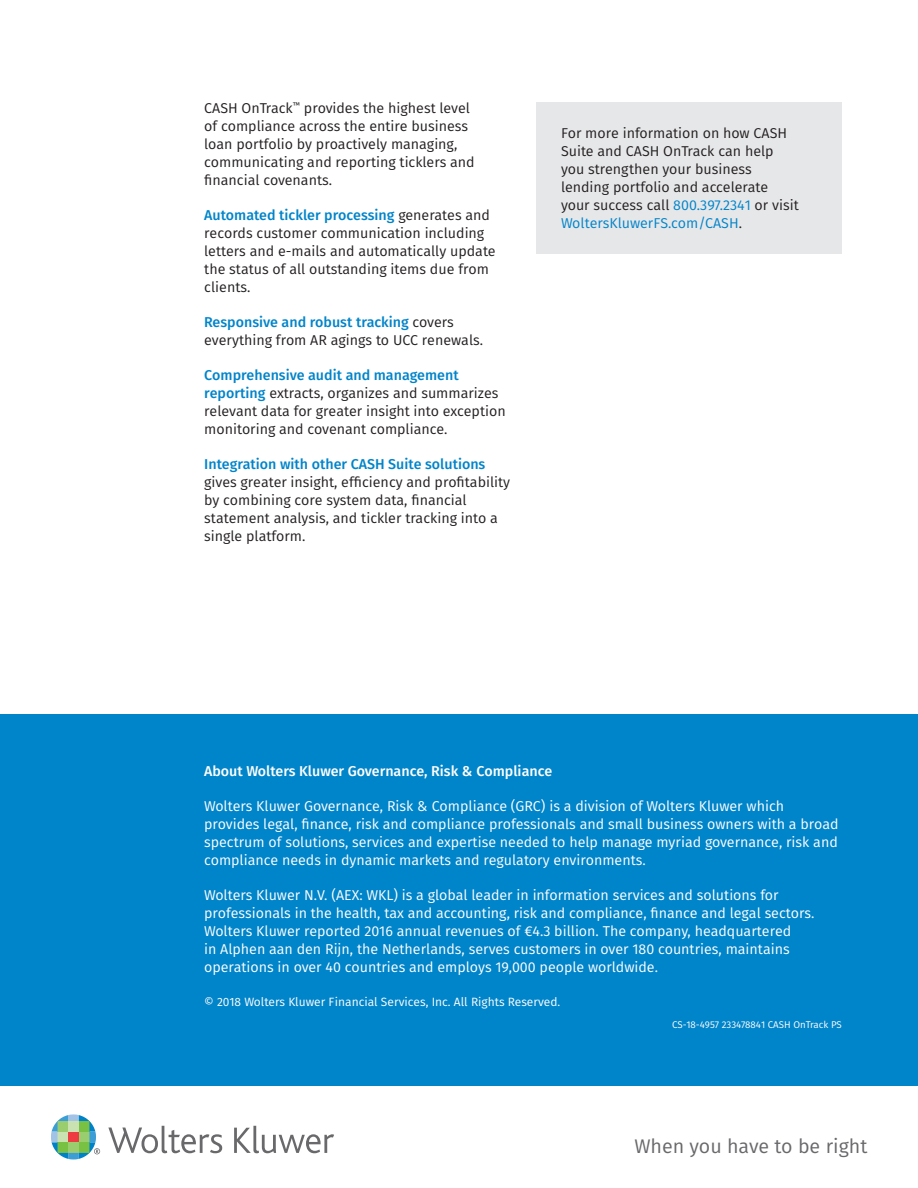
<style>
.page{position:relative;width:918px;height:1188px;background:#fff}
.page>*{position:absolute;margin:0;border:0;box-sizing:border-box;transform-origin:0 0}
.t1{font:19.65px "Fira Sans";color:#69696c}
.Text{font:14.25px/18px "Fira Sans";color:#231f20}
.Text-2{font:14.25px/18px "Fira Sans";color:#fff}
.Text-3{font:500 14.25px "Fira Sans";color:#fff}
.Copyright{font:12px "Fira Sans";color:#fff}
.Product_Number{font:9.75px "Fira Sans";color:#fff}
.s1{font-weight:500;color:#0084ca}
.s2{color:#0084ca}
</style>
<div class="page">
<div style="left:0;top:714px;width:918px;height:372px;background:#0084ca"></div>
<svg style="left:108px;top:1126px;width:114px;height:27px"></svg>
<svg style="left:234px;top:1126px;width:100px;height:27px"></svg>
<svg style="left:51px;top:1114px;width:49px;height:46px"></svg>
<div style="left:536px;top:102px;width:305px;height:152px;background:#e6e7e9"></div>
<p class="Text" style="left:204px;top:99px;width:272px">CASH OnTrack<sup>™</sup> provides the highest level of compliance across the entire business loan portfolio by proactively managing, communicating and reporting ticklers and financial covenants.</p>
<p class="Text" style="left:204px;top:206px;width:293px"><span class="s1">Automated tickler processing</span> generates and records customer communication including letters and e-mails and automatically update the status of all outstanding items due from clients.</p>
<p class="Text" style="left:204px;top:313px;width:280px"><span class="s1">Responsive and robust tracking</span> covers everything from AR agings to UCC renewals.</p>
<p class="Text" style="left:204px;top:366px;width:303px"><span class="s1">Comprehensive audit and management reporting</span> extracts, organizes and summarizes relevant data for greater insight into exception monitoring and covenant compliance.</p>
<p class="Text" style="left:204px;top:455px;width:307px"><span class="s1">Integration with other CASH Suite solutions </span>gives greater insight, efficiency and profitability by combining core system data, financial statement analysis, and tickler tracking into a single platform.</p>
<p class="Text" style="left:561px;top:124px;width:239px">For more information on how CASH<br>Suite and CASH OnTrack can help you strengthen your business lending portfolio and accelerate your success call <span class="s2">800.397.2341</span> or visit<br><span class="s2">WoltersKluwerFS.com/CASH</span>.</p>
<p class="Text-3" style="left:204px;top:761px;width:350px">About Wolters Kluwer Governance, Risk &amp; Compliance</p>
<p class="Text-2" style="left:204px;top:797px;width:636px">Wolters Kluwer Governance, Risk &amp; Compliance (GRC) is a division of Wolters Kluwer which provides legal, finance, risk and compliance professionals and small business owners with a broad spectrum of solutions, services and expertise needed to help manage myriad governance, risk and compliance needs in dynamic markets and regulatory environments.</p>
<p class="Text-2" style="left:204px;top:886px;width:612px">Wolters Kluwer N.V. (AEX: WKL) is a global leader in information services and solutions for professionals in the health, tax and accounting, risk and compliance, finance and legal sectors.<br>Wolters Kluwer reported 2016 annual revenues of €4.3 billion. The company, headquartered<br>in Alphen aan den Rijn, the Netherlands, serves customers in over 180 countries, maintains operations in over 40 countries and employs 19,000 people worldwide.</p>
<p class="Copyright" style="left:204px;top:993px;width:358px">© 2018 Wolters Kluwer Financial Services, Inc. All Rights Reserved.</p>
<p class="Product_Number" style="left:672px;top:1018px;width:171px">CS-18-4957 233478841 CASH OnTrack PS</p>
<h1 class="t1" style="left:634px;top:1132px;width:235px">When you have to be right</h1>
</div>
